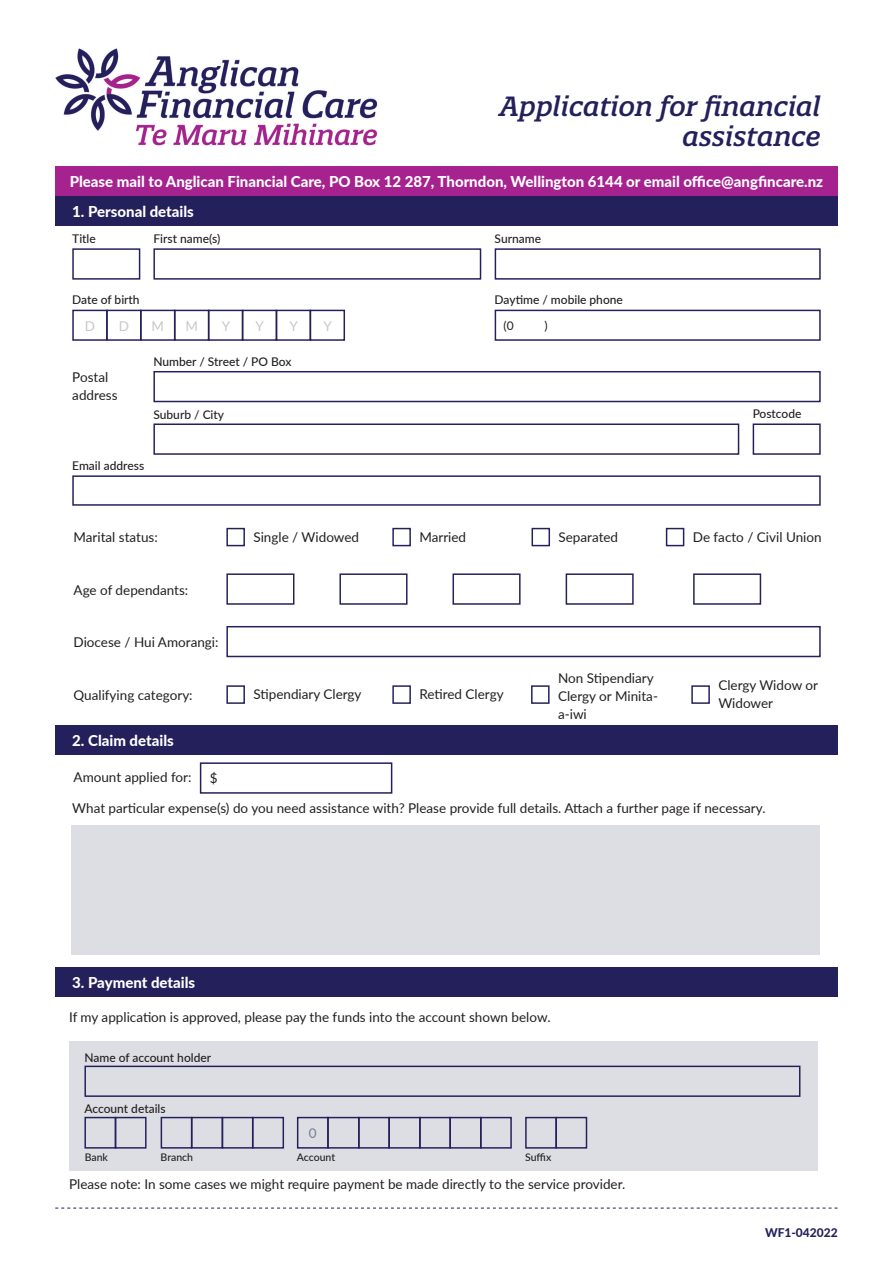
<style>
.page{position:relative;width:893px;height:1263px;background:#fff}
.page>*{position:absolute;margin:0;border:0;box-sizing:border-box;transform-origin:0 0}
.Doc_-_Title{font:italic 500 27px/30px "Quatro Slab";color:#24205c;text-align:right}
.Form_-_Section_Name{font:800 15px "Lato";color:#fff}
.Body{font:13.5px/18px "Lato";color:#231f20}
.Form_-_Grey{font:13.5px "Lato";color:#c7c8ca}
.Body-2{font:13.5px "Lato";color:#758097}
.Form_-_Field_Name{font:500 12px "Lato";color:#231f20}
.t1{font:800 12px "Lato";color:#24205c}
.t2{font:12px "Lato";color:#231f20}
.Form_-_Field_Name_mi{font:500 10.5px "Lato";letter-spacing:-.005em;color:#231f20}
</style>
<div class="page">
<svg style="left:55px;top:1208px;width:783px;height:1px"></svg>
<img style="left:55px;top:48px;width:323px;height:98px">
<div style="left:55px;top:166px;width:783px;height:30px;background:#a6228e"></div>
<div style="left:55px;top:196px;width:783px;height:29px;background:#24205c"></div>
<div style="left:72px;top:248px;width:68px;height:32px;border:1px solid #24205c"></div>
<div style="left:495px;top:248px;width:326px;height:32px;border:1px solid #24205c"></div>
<div style="left:153px;top:371px;width:668px;height:31px;border:1px solid #24205c"></div>
<div style="left:153px;top:423px;width:586px;height:32px;border:1px solid #24205c"></div>
<div style="left:753px;top:423px;width:68px;height:32px;border:1px solid #24205c"></div>
<div style="left:153px;top:248px;width:328px;height:32px;border:1px solid #24205c"></div>
<div style="left:72px;top:475px;width:749px;height:31px;border:1px solid #24205c"></div>
<div style="left:495px;top:310px;width:326px;height:31px;border:1px solid #24205c"></div>
<div style="left:72px;top:310px;width:36px;height:31px;border:1px solid #24205c"></div>
<div style="left:208px;top:310px;width:35px;height:31px;border:1px solid #24205c"></div>
<div style="left:106px;top:310px;width:36px;height:31px;border:1px solid #24205c"></div>
<div style="left:242px;top:310px;width:35px;height:31px;border:1px solid #24205c"></div>
<div style="left:140px;top:310px;width:35px;height:31px;border:1px solid #24205c"></div>
<div style="left:276px;top:310px;width:35px;height:31px;border:1px solid #24205c"></div>
<div style="left:174px;top:310px;width:35px;height:31px;border:1px solid #24205c"></div>
<div style="left:310px;top:310px;width:35px;height:31px;border:1px solid #24205c"></div>
<div style="left:226px;top:528px;width:19px;height:18px;background:#fff;border:1px solid #24205c"></div>
<div style="left:392px;top:528px;width:19px;height:18px;background:#fff;border:1px solid #24205c"></div>
<div style="left:531px;top:528px;width:19px;height:18px;background:#fff;border:1px solid #24205c"></div>
<div style="left:666px;top:528px;width:18px;height:18px;background:#fff;border:1px solid #24205c"></div>
<div style="left:226px;top:573px;width:68px;height:32px;border:1px solid #24205c"></div>
<div style="left:339px;top:573px;width:68px;height:32px;border:1px solid #24205c"></div>
<div style="left:452px;top:573px;width:69px;height:32px;border:1px solid #24205c"></div>
<div style="left:566px;top:573px;width:68px;height:32px;border:1px solid #24205c"></div>
<div style="left:693px;top:573px;width:68px;height:32px;border:1px solid #24205c"></div>
<div style="left:226px;top:685px;width:19px;height:19px;background:#fff;border:1px solid #24205c"></div>
<div style="left:392px;top:685px;width:19px;height:19px;background:#fff;border:1px solid #24205c"></div>
<div style="left:531px;top:685px;width:19px;height:19px;background:#fff;border:1px solid #24205c"></div>
<div style="left:691px;top:685px;width:19px;height:19px;background:#fff;border:1px solid #24205c"></div>
<div style="left:226px;top:626px;width:595px;height:31px;border:1px solid #24205c"></div>
<div style="left:55px;top:725px;width:783px;height:29px;background:#24205c"></div>
<div style="left:200px;top:762px;width:192px;height:32px;border:2px solid #24205c"></div>
<div style="left:71px;top:825px;width:748px;height:130px;background:#dcdee4"></div>
<div style="left:69px;top:1041px;width:748px;height:130px;background:#dcdee4"></div>
<div style="left:84px;top:1065px;width:716px;height:32px;border:1px solid #24205c"></div>
<div style="left:84px;top:1117px;width:32px;height:31px;border:1px solid #24205c"></div>
<div style="left:525px;top:1117px;width:32px;height:31px;border:1px solid #24205c"></div>
<div style="left:555px;top:1117px;width:32px;height:31px;border:1px solid #24205c"></div>
<div style="left:115px;top:1117px;width:32px;height:31px;border:1px solid #24205c"></div>
<div style="left:161px;top:1117px;width:31px;height:31px;border:1px solid #24205c"></div>
<div style="left:358px;top:1117px;width:32px;height:31px;border:1px solid #24205c"></div>
<div style="left:191px;top:1117px;width:32px;height:31px;border:1px solid #24205c"></div>
<div style="left:388px;top:1117px;width:33px;height:31px;border:1px solid #24205c"></div>
<div style="left:222px;top:1117px;width:31px;height:31px;border:1px solid #24205c"></div>
<div style="left:419px;top:1117px;width:32px;height:31px;border:1px solid #24205c"></div>
<div style="left:252px;top:1117px;width:32px;height:31px;border:1px solid #24205c"></div>
<div style="left:449px;top:1117px;width:32px;height:31px;border:1px solid #24205c"></div>
<div style="left:480px;top:1117px;width:32px;height:31px;border:1px solid #24205c"></div>
<div style="left:297px;top:1117px;width:32px;height:31px;border:1px solid #24205c"></div>
<div style="left:327px;top:1117px;width:33px;height:31px;border:1px solid #24205c"></div>
<div style="left:55px;top:967px;width:783px;height:29px;background:#24205c"></div>
<p class="Doc_-_Title" style="left:500px;top:91px;width:323px">Application for financial assistance</p>
<p class="Form_-_Section_Name" style="left:70px;top:170px;width:755px">Please mail to Anglican Financial Care, PO Box 12 287, Thorndon, Wellington 6144 or email office@angfincare.nz</p>
<p class="Form_-_Section_Name" style="left:72px;top:200px;width:123px">1. Personal details</p>
<p class="Form_-_Field_Name" style="left:72px;top:230px;width:25px">Title</p>
<p class="Form_-_Field_Name" style="left:153px;top:230px;width:68px">First name(s)</p>
<p class="Form_-_Field_Name" style="left:72px;top:291px;width:69px">Date of birth</p>
<p class="Form_-_Grey" style="left:85px;top:316px;width:12px">D</p>
<p class="Form_-_Grey" style="left:119px;top:316px;width:12px">D</p>
<p class="Form_-_Grey" style="left:151px;top:316px;width:14px">M</p>
<p class="Form_-_Grey" style="left:185px;top:316px;width:14px">M</p>
<p class="Form_-_Grey" style="left:222px;top:316px;width:10px">Y</p>
<p class="Form_-_Grey" style="left:256px;top:316px;width:10px">Y</p>
<p class="Form_-_Grey" style="left:289px;top:316px;width:10px">Y</p>
<p class="Form_-_Grey" style="left:323px;top:316px;width:10px">Y</p>
<p class="Body" style="left:72px;top:367px;width:47px">Postal address</p>
<p class="Form_-_Field_Name" style="left:153px;top:353px;width:140px">Number / Street / PO Box</p>
<p class="Form_-_Field_Name" style="left:495px;top:230px;width:48px">Surname</p>
<p class="Form_-_Field_Name" style="left:495px;top:291px;width:130px">Daytime / mobile phone</p>
<p class="t2" style="left:504px;top:317px;width:12px">(0</p>
<p class="t2" style="left:544px;top:317px;width:5px">)</p>
<p class="Form_-_Field_Name" style="left:153px;top:406px;width:72px">Suburb / City</p>
<p class="Form_-_Field_Name" style="left:753px;top:405px;width:50px">Postcode</p>
<p class="Form_-_Field_Name" style="left:72px;top:457px;width:73px">Email address</p>
<p class="Body" style="left:74px;top:527px;width:86px">Marital status:</p>
<p class="Body" style="left:253px;top:527px;width:107px">Single / Widowed</p>
<p class="Body" style="left:419px;top:527px;width:48px">Married</p>
<p class="Body" style="left:558px;top:527px;width:61px">Separated</p>
<p class="Body" style="left:693px;top:527px;width:130px">De facto / Civil Union</p>
<p class="Body" style="left:74px;top:580px;width:116px">Age of dependants:</p>
<p class="Body" style="left:74px;top:632px;width:146px">Diocese / Hui Amorangi:</p>
<p class="Body" style="left:74px;top:685px;width:121px">Qualifying category:</p>
<p class="Body" style="left:253px;top:685px;width:110px">Stipendiary Clergy</p>
<p class="Body" style="left:419px;top:685px;width:86px">Retired Clergy</p>
<p class="Body" style="left:558px;top:669px;width:101px">Non Stipendiary<br>Clergy or Minita&shy;a-iwi</p>
<p class="Body" style="left:718px;top:675px;width:101px">Clergy Widow or<br>Widower</p>
<p class="Form_-_Section_Name" style="left:72px;top:729px;width:103px">2. Claim details</p>
<p class="Body" style="left:74px;top:767px;width:119px">Amount applied for:</p>
<p class="Body" style="left:210px;top:769px;width:9px">$</p>
<p class="Body" style="left:72px;top:798px;width:695px">What particular expense(s) do you need assistance with? Please provide full details. Attach a further page if necessary.</p>
<p class="Form_-_Section_Name" style="left:72px;top:971px;width:124px">3. Payment details</p>
<p class="Body" style="left:69px;top:1008px;width:483px">If my application is approved, please pay the funds into the account shown below.</p>
<p class="Form_-_Field_Name" style="left:84px;top:1049px;width:128px">Name of account holder</p>
<p class="Form_-_Field_Name" style="left:84px;top:1100px;width:83px">Account details</p>
<p class="Body-2" style="left:309px;top:1123px;width:9px">0</p>
<p class="Form_-_Field_Name_mi" style="left:85px;top:1149px;width:25px">Bank</p>
<p class="Form_-_Field_Name_mi" style="left:161px;top:1149px;width:34px">Branch</p>
<p class="Form_-_Field_Name_mi" style="left:297px;top:1149px;width:40px">Account</p>
<p class="Form_-_Field_Name_mi" style="left:525px;top:1149px;width:28px">Suffix</p>
<p class="Body" style="left:69px;top:1174px;width:558px">Please note: In some cases we might require payment be made directly to the service provider.</p>
<p class="t1" style="left:765px;top:1224px;width:74px">WF1-042022</p>
</div>
